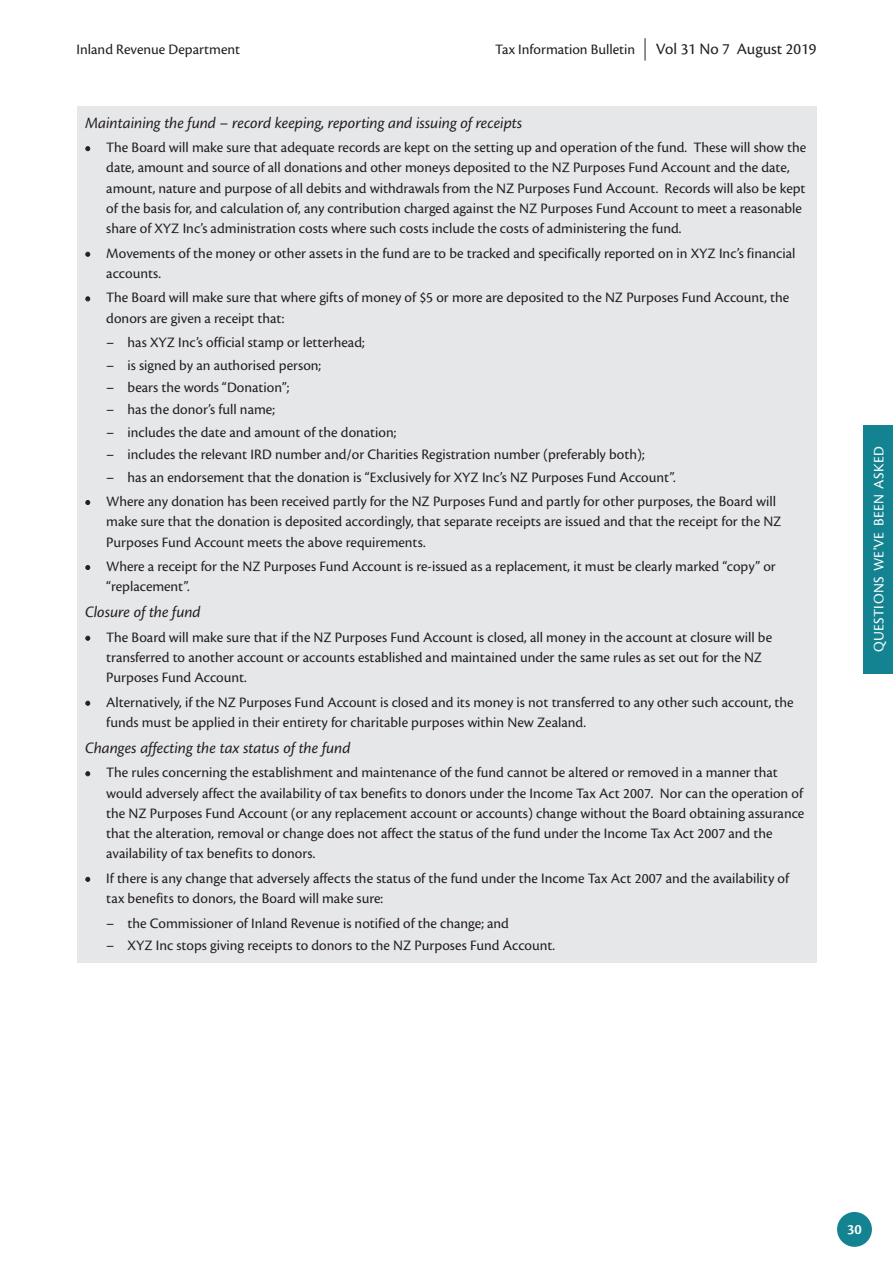
<style>
.page{position:relative;width:893px;height:1263px;background:#fff}
.page>*{position:absolute;margin:0;border:0;box-sizing:border-box;transform-origin:0 0}
.t1{font:italic 16.5px "Cronos Pro";letter-spacing:-.005em;color:#231f20}
.t2{font:16.5px "Cronos Pro";color:#231f20}
.t3{font:15px/20.2px "Cronos Pro";color:#231f20}
.t4{font:15px "Cronos Pro";letter-spacing:.025em;color:#fff}
.t5{font:600 15px "Cronos Pro";color:#fff}
.s1{font-weight:700}
</style>
<div class="page">
<div style="left:863px;top:425px;width:30px;height:248px;background:#138391"></div>
<div style="left:77px;top:106px;width:739px;height:857px;background:#e6e7e9"></div>
<svg style="left:85px;top:146px;width:5px;height:5px"></svg>
<svg style="left:85px;top:252px;width:5px;height:5px"></svg>
<svg style="left:85px;top:297px;width:5px;height:4px"></svg>
<svg style="left:85px;top:500px;width:5px;height:5px"></svg>
<svg style="left:85px;top:565px;width:5px;height:5px"></svg>
<svg style="left:85px;top:636px;width:5px;height:4px"></svg>
<svg style="left:85px;top:701px;width:5px;height:4px"></svg>
<svg style="left:85px;top:771px;width:5px;height:5px"></svg>
<svg style="left:85px;top:877px;width:5px;height:5px"></svg>
<svg style="left:645px;top:38px;width:1px;height:23px"></svg>
<div style="left:837px;top:1212px;width:35px;height:35px;background:#138391;border-radius:50%"></div>
<p class="t3" style="left:77px;top:39px;width:165px">Inland Revenue Department</p>
<p class="t3" style="left:495px;top:39px;width:141px">Tax Information Bulletin</p>
<p class="t2" style="left:656px;top:39px;width:162px">Vol 31 No 7 August 2019</p>
<p class="t1" style="left:85px;top:113px;width:439px">Maintaining the fund – record keeping, reporting and issuing of receipts</p>
<p class="t3" style="left:106px;top:137px;width:701px;text-indent:-21px"><span class="s1">•</span> The Board will make sure that adequate records are kept on the setting up and operation of the fund. These will show the date, amount and source of all donations and other moneys deposited to the NZ Purposes Fund Account and the date, amount, nature and purpose of all debits and withdrawals from the NZ Purposes Fund Account. Records will also be kept of the basis for, and calculation of, any contribution charged against the NZ Purposes Fund Account to meet a reasonable share of XYZ Inc’s administration costs where such costs include the costs of administering the fund.</p>
<p class="t3" style="left:106px;top:243px;width:691px;text-indent:-21px"><span class="s1">•</span> Movements of the money or other assets in the fund are to be tracked and specifically reported on in XYZ Inc’s financial accounts.</p>
<p class="t3" style="left:106px;top:288px;width:684px;text-indent:-21px"><span class="s1">•</span> The Board will make sure that where gifts of money of $5 or more are deposited to the NZ Purposes Fund Account, the donors are given a receipt that:</p>
<p class="t3" style="left:106px;top:332px;width:260px">– has XYZ Inc’s official stamp or letterhead;</p>
<p class="t3" style="left:106px;top:355px;width:216px">– is signed by an authorised person;</p>
<p class="t3" style="left:106px;top:377px;width:185px">– bears the words “Donation”;</p>
<p class="t3" style="left:106px;top:400px;width:170px">– has the donor’s full name;</p>
<p class="t3" style="left:106px;top:422px;width:292px">– includes the date and amount of the donation;</p>
<p class="t3" style="left:106px;top:444px;width:540px">– includes the relevant IRD number and/or Charities Registration number (preferably both);</p>
<p class="t3" style="left:106px;top:467px;width:571px">– has an endorsement that the donation is “Exclusively for XYZ Inc’s NZ Purposes Fund Account”.</p>
<p class="t3" style="left:106px;top:491px;width:677px;text-indent:-21px"><span class="s1">•</span> Where any donation has been received partly for the NZ Purposes Fund and partly for other purposes, the Board will make sure that the donation is deposited accordingly, that separate receipts are issued and that the receipt for the NZ<br>Purposes Fund Account meets the above requirements.</p>
<p class="t3" style="left:106px;top:556px;width:671px;text-indent:-21px"><span class="s1">•</span> Where a receipt for the NZ Purposes Fund Account is re-issued as a replacement, it must be clearly marked “copy” or “replacement”.</p>
<p class="t1" style="left:85px;top:603px;width:117px">Closure of the fund</p>
<p class="t3" style="left:106px;top:627px;width:667px;text-indent:-21px"><span class="s1">•</span> The Board will make sure that if the NZ Purposes Fund Account is closed, all money in the account at closure will be transferred to another account or accounts established and maintained under the same rules as set out for the NZ<br>Purposes Fund Account.</p>
<p class="t3" style="left:106px;top:692px;width:689px;text-indent:-21px"><span class="s1">•</span> Alternatively, if the NZ Purposes Fund Account is closed and its money is not transferred to any other such account, the funds must be applied in their entirety for charitable purposes within New Zealand.</p>
<p class="t1" style="left:85px;top:738px;width:267px">Changes affecting the tax status of the fund</p>
<p class="t3" style="left:106px;top:762px;width:700px;text-indent:-21px"><span class="s1">•</span> The rules concerning the establishment and maintenance of the fund cannot be altered or removed in a manner that would adversely affect the availability of tax benefits to donors under the Income Tax Act 2007. Nor can the operation of the NZ Purposes Fund Account (or any replacement account or accounts) change without the Board obtaining assurance that the alteration, removal or change does not affect the status of the fund under the Income Tax Act 2007 and the availability of tax benefits to donors.</p>
<p class="t3" style="left:106px;top:868px;width:684px;text-indent:-21px"><span class="s1">•</span> If there is any change that adversely affects the status of the fund under the Income Tax Act 2007 and the availability of tax benefits to donors, the Board will make sure:</p>
<p class="t3" style="left:106px;top:913px;width:404px">– the Commissioner of Inland Revenue is notified of the change; and</p>
<p class="t3" style="left:106px;top:935px;width:450px">– XYZ Inc stops giving receipts to donors to the NZ Purposes Fund Account.</p>
<p class="t4" style="left:870px;top:652px;width:207px;rotate:-90deg">QUESTIONS WE'VE BEEN ASKED</p>
<p class="t5" style="left:847px;top:1220px;width:16px">30</p>
</div>
